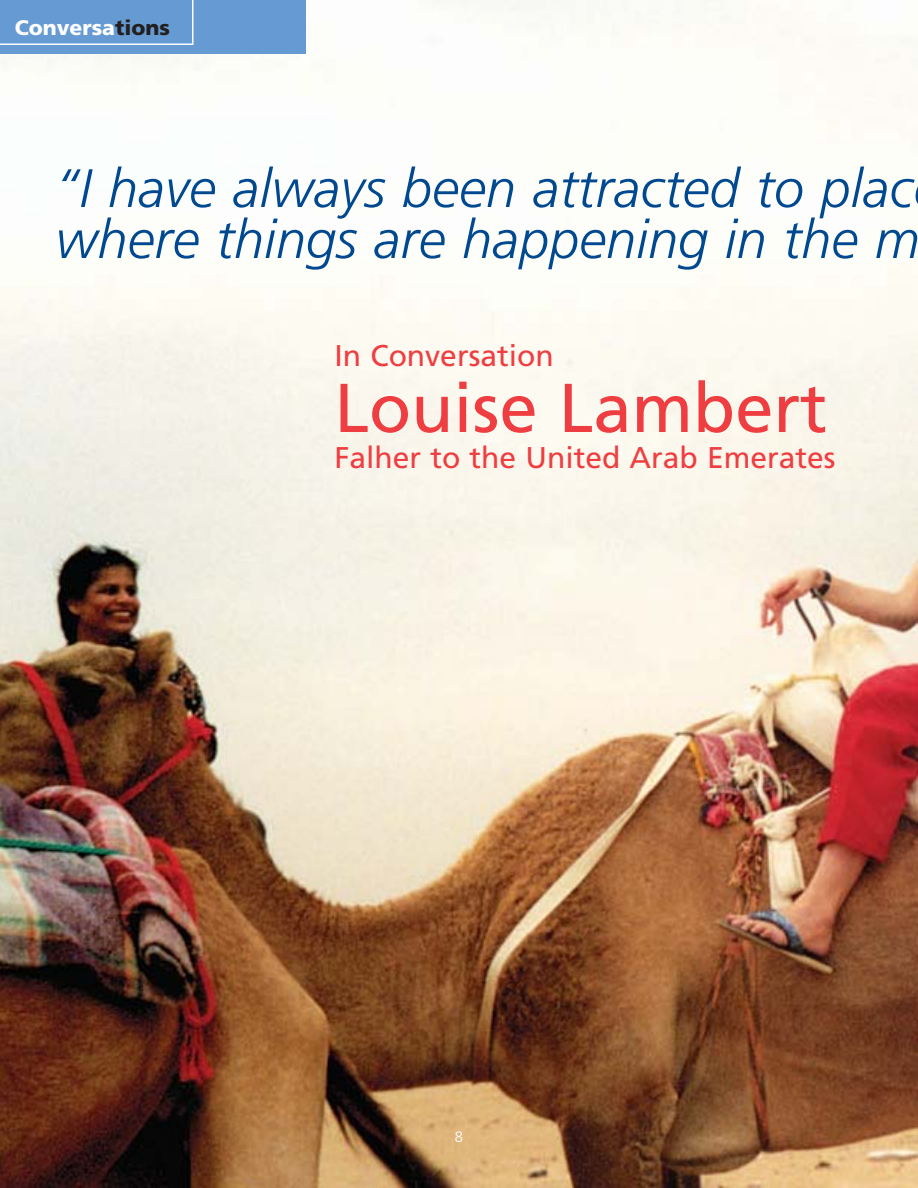
<style>
.page{position:relative;width:918px;height:1188px;background:#fff}
.page>*{position:absolute;margin:0;border:0;box-sizing:border-box;transform-origin:0 0}
.t1{font:69px "Frutiger";color:#ef3e42}
.t2{font:italic 300 54px/51px "Frutiger";color:#004990}
.t3{font:30px "Frutiger";color:#ef3e42}
.t4{font:900 21px "Frutiger";color:#fff}
.t5{font:300 15px "Frutiger";color:#fff}
.s1{color:#231f20}
</style>
<div class="page">
<img style="left:0;top:0;width:918px;height:1188px">
<div style="left:0;top:0;width:306px;height:54px;background:#659bd2"></div>
<svg style="left:0;top:0;width:194px;height:45px"></svg>
<p class="t4" style="left:15px;top:19px;width:157px">Conversa<span class="s1">tions</span></p>
<p class="t2" style="left:56px;top:167px;width:866px">“I have always been attracted to plac where things are happening in the m</p>
<p class="t3" style="left:334px;top:344px;width:221px">In Conversation</p>
<p class="t1" style="left:334px;top:380px;width:494px">Louise Lambert</p>
<p class="t3" style="left:334px;top:446px;width:502px">Falher to the United Arab Emerates</p>
<p class="t5" style="left:455px;top:1131px;width:10px">8</p>
</div>
